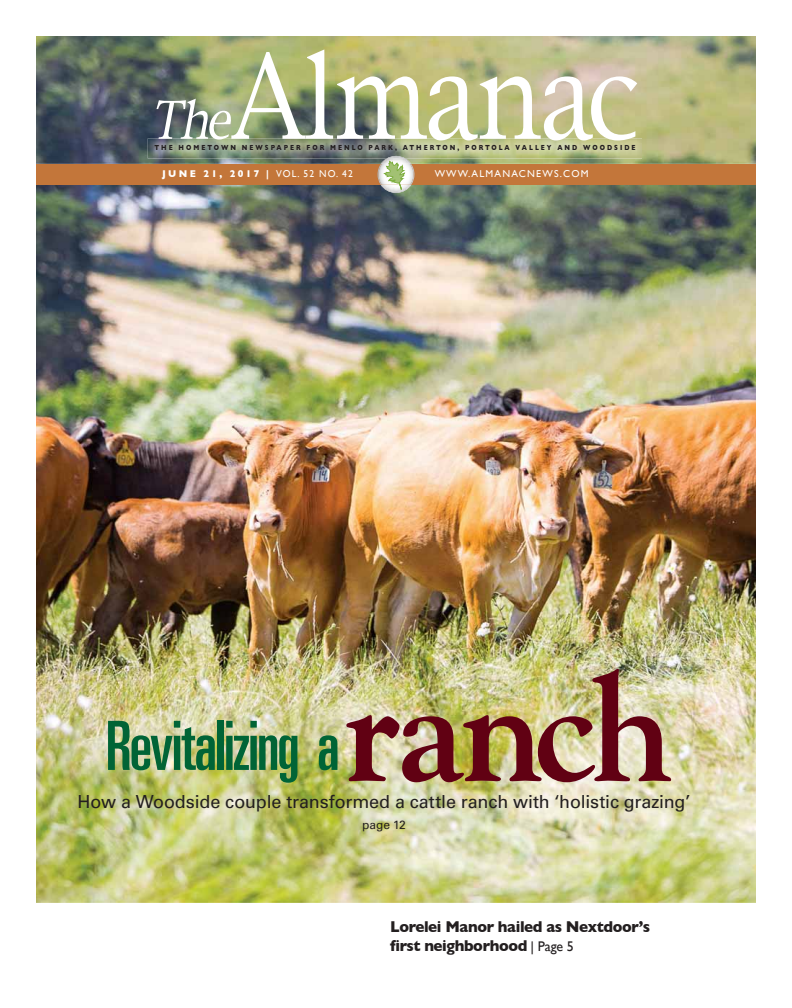
<style>
.page{position:relative;width:792px;height:1008px;background:#fff}
.page>*{position:absolute;margin:0;border:0;box-sizing:border-box;transform-origin:0 0}
.t1{font:700 150px "Goudy";letter-spacing:-.05em;color:#610113}
.t2{font:ultra-condensed 68px "Univers";letter-spacing:-.03em;color:#006436}
.t3{font:18px "Univers";letter-spacing:-.005em;color:#231f20}
.t4{font:700 16px/19px "Gill Sans";letter-spacing:-.025em;color:#231f20;scale:.95 1}
.t5{font:12px "Univers";letter-spacing:-.005em;color:#231f20}
.t6{font:700 10px "Gill Sans";letter-spacing:.25em;color:#fff;scale:.95 1}
.t7{font:10px "Gill Sans";letter-spacing:.12em;color:#fff}
.t8{font:700 7.5px "Gill Sans";letter-spacing:.32em;color:#231f20;scale:.83 1}
.s1{font-weight:400}
.s2{font-weight:400;font-size:14px}
</style>
<div class="page">
<img style="left:36px;top:36px;width:720px;height:867px">
<div style="left:36px;top:164px;width:720px;height:20px;background:#c3763a"></div>
<img style="left:380px;top:159px;width:32px;height:34px">
<img style="left:378px;top:164px;width:37px;height:20px">
<img style="left:148px;top:138px;width:494px;height:21px">
<svg style="left:382px;top:157px;width:24px;height:34px"></svg>
<img style="left:387px;top:156px;width:18px;height:3px">
<svg style="left:156px;top:49px;width:481px;height:91px"></svg>
<p class="t8" style="left:155px;top:143px;width:581px">THE HOMETOWN NEWSPAPER FOR MENLO PARK, ATHERTON, PORTOLA VALLEY AND WOODSIDE</p>
<h3 class="t6" style="left:162px;top:167px;width:202px">JUNE 21, 2017 | <span class="s1">VOL. 52 NO. 42</span></h3>
<h3 class="t7" style="left:435px;top:168px;width:156px">WWW.ALMANACNEWS.COM</h3>
<h1 class="t1" style="left:343px;top:673px;width:333px">ranch</h1>
<h3 class="t5" style="left:362px;top:819px;width:45px">page 12</h3>
<h2 class="t2" style="left:106px;top:707px;width:236px">Revitalizing a</h2>
<h3 class="t3" style="left:78px;top:794px;width:614px">How a Woodside couple transformed a cattle ranch with ‘holistic grazing’</h3>
<h3 class="t4" style="left:390px;top:917px;width:275px">Lorelei Manor hailed as Nextdoor’s first neighborhood <span class="s2">| Page 5</span></h3>
</div>
